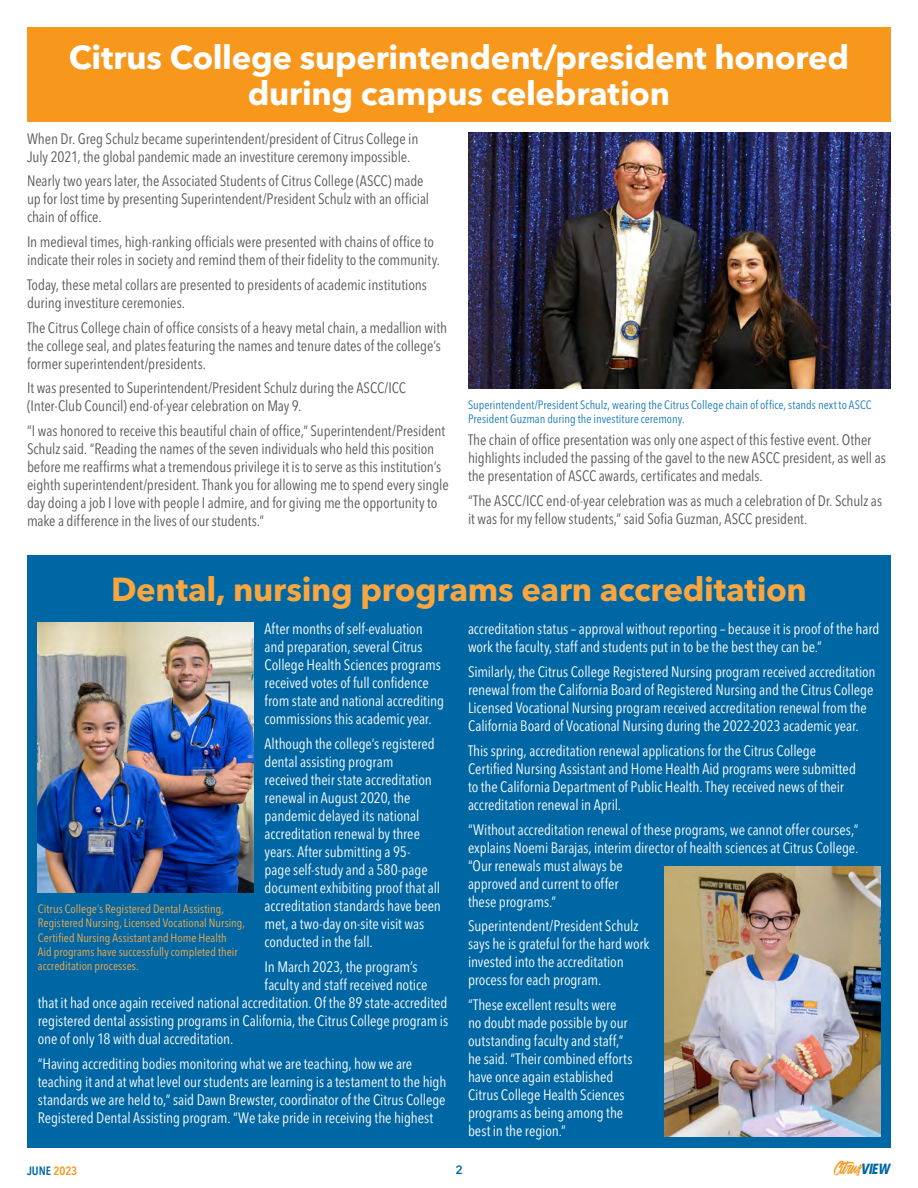
<style>
.page{position:relative;width:918px;height:1188px;background:#fff}
.page>*{position:absolute;margin:0;border:0;box-sizing:border-box;transform-origin:0 0}
.t1{font:700 33px/36px "Avenir Next LT Pro";letter-spacing:-.01em;color:#fff;text-align:center}
.t2{font:700 33px "Avenir Next LT Pro";letter-spacing:-.01em;color:#faa63f}
.t3{font:16.65px "Adevale";color:#f7981d}
.t4{font:condensed 15px/18px "Avenir Next LT Pro";letter-spacing:-.005em;color:#fff}
.t5{font:condensed 15px/18px "Avenir Next LT Pro";letter-spacing:-.005em;color:#57585a}
.t6{font:condensed 12px/14.4px "Avenir Next LT Pro";letter-spacing:.005em;color:#faab4a}
.t7{font:condensed 12px/14.4px "Avenir Next LT Pro";letter-spacing:.005em;color:#177ab4}
.t8{font:600 condensed 12px "Avenir Next LT Pro";color:#0067a5}
.t9{font:600 12px "Avenir Next LT Pro";color:#0067a5}
.s1{color:#f7981d}
.s2{font-family:"Avenir Next LT Pro";font-weight:700;font-style:italic;font-stretch:condensed;font-size:14.7px;color:#0067a5}
</style>
<div class="page">
<div style="left:27px;top:555px;width:864px;height:593px;background:#0067a5"></div>
<div style="left:27px;top:27px;width:864px;height:95px;background:#f7981d"></div>
<img style="left:38px;top:623px;width:216px;height:270px">
<img style="left:664px;top:867px;width:216px;height:270px">
<img style="left:468px;top:132px;width:423px;height:257px">
<p class="t1" style="left:69px;top:39px;width:782px">Citrus College superintendent/president honored during campus celebration</p>
<p class="t5" style="left:27px;top:129px;width:393px">When Dr. Greg Schulz became superintendent/president of Citrus College in<br>July 2021, the global pandemic made an investiture ceremony impossible.</p>
<p class="t5" style="left:27px;top:172px;width:404px">Nearly two years later, the Associated Students of Citrus College (ASCC) made up for lost time by presenting Superintendent/President Schulz with an official chain of office.</p>
<p class="t5" style="left:27px;top:233px;width:415px">In medieval times, high-ranking officials were presented with chains of office to indicate their roles in society and remind them of their fidelity to the community.</p>
<p class="t5" style="left:27px;top:276px;width:401px">Today, these metal collars are presented to presidents of academic institutions during investiture ceremonies.</p>
<p class="t5" style="left:27px;top:318px;width:422px">The Citrus College chain of office consists of a heavy metal chain, a medallion with the college seal, and plates featuring the names and tenure dates of the college’s former superintendent/presidents.</p>
<p class="t5" style="left:27px;top:379px;width:381px">It was presented to Superintendent/President Schulz during the ASCC/ICC (Inter-Club Council) end-of-year celebration on May 9.</p>
<p class="t5" style="left:27px;top:422px;width:423px">“I was honored to receive this beautiful chain of office,” Superintendent/President Schulz said. “Reading the names of the seven individuals who held this position before me reaffirms what a tremendous privilege it is to serve as this institution’s eighth superintendent/president. Thank you for allowing me to spend every single day doing a job I love with people I admire, and for giving me the opportunity to make a difference in the lives of our students.”</p>
<p class="t5" style="left:468px;top:431px;width:419px">The chain of office presentation was only one aspect of this festive event. Other highlights included the passing of the gavel to the new ASCC president, as well as the presentation of ASCC awards, certificates and medals.</p>
<p class="t7" style="left:468px;top:397px;width:405px">Superintendent/President Schulz, wearing the Citrus College chain of office, stands next to ASCC<br>President Guzman during the investiture ceremony.</p>
<p class="t5" style="left:468px;top:492px;width:416px">“The ASCC/ICC end-of-year celebration was as much a celebration of Dr. Schulz as it was for my fellow students,” said Sofia Guzman, ASCC president.</p>
<p class="t2" style="left:111px;top:570px;width:697px">Dental, nursing programs earn accreditation</p>
<p class="t4" style="left:265px;top:620px;width:181px">After months of self-evaluation and preparation, several Citrus College Health Sciences programs received votes of full confidence from state and national accrediting commissions this academic year.</p>
<p class="t4" style="left:265px;top:735px;width:178px">Although the college’s registered dental assisting program<br>received their state accreditation renewal in August 2020, the pandemic delayed its national accreditation renewal by three years. After submitting a 95-<br>page self-study and a 580-page document exhibiting proof that all accreditation standards have been met, a two-day on-site visit was conducted in the fall.</p>
<p class="t4" style="left:265px;top:958px;width:164px">In March 2023, the program’s faculty and staff received notice</p>
<p class="t4" style="left:38px;top:994px;width:412px;text-align:justify">that it had once again received national accreditation. Of the 89 state-accredited registered dental assisting programs in California, the Citrus College program is one of only 18 with dual accreditation.</p>
<p class="t4" style="left:38px;top:1054px;width:410px">“Having accrediting bodies monitoring what we are teaching, how we are teaching it and at what level our students are learning is a testament to the high standards we are held to,” said Dawn Brewster, coordinator of the Citrus College Registered Dental Assisting program. “We take pride in receiving the highest</p>
<p class="t4" style="left:468px;top:620px;width:413px">accreditation status – approval without reporting – because it is proof of the hard work the faculty, staff and students put in to be the best they can be.”</p>
<p class="t4" style="left:468px;top:663px;width:409px">Similarly, the Citrus College Registered Nursing program received accreditation renewal from the California Board of Registered Nursing and the Citrus College Licensed Vocational Nursing program received accreditation renewal from the California Board of Vocational Nursing during the 2022-2023 academic year.</p>
<p class="t4" style="left:468px;top:742px;width:389px">This spring, accreditation renewal applications for the Citrus College Certified Nursing Assistant and Home Health Aid programs were submitted to the California Department of Public Health. They received news of their accreditation renewal in April.</p>
<p class="t4" style="left:468px;top:820px;width:392px">“Without accreditation renewal of these programs, we cannot offer courses,” explains Noemi Barajas, interim director of health sciences at Citrus College.</p>
<p class="t4" style="left:468px;top:856px;width:156px">“Our renewals must always be approved and current to offer these programs.”</p>
<p class="t4" style="left:468px;top:917px;width:183px">Superintendent/President Schulz says he is grateful for the hard work invested into the accreditation process for each program.</p>
<p class="t4" style="left:468px;top:996px;width:166px">“These excellent results were no doubt made possible by our outstanding faculty and staff,” he said. “Their combined efforts have once again established<br>Citrus College Health Sciences programs as being among the best in the region.”</p>
<p class="t6" style="left:38px;top:901px;width:209px">Citrus College’s Registered Dental Assisting, Registered Nursing, Licensed Vocational Nursing, Certified Nursing Assistant and Home Health<br>Aid programs have successfully completed their accreditation processes.</p>
<p class="t8" style="left:27px;top:1163px;width:52px">JUNE <span class="s1">2023</span></p>
<p class="t9" style="left:455px;top:1163px;width:9px">2</p>
<p class="t3" style="left:834px;top:1156px;width:58px">Citrus<span class="s2">VIEW</span></p>
</div>
